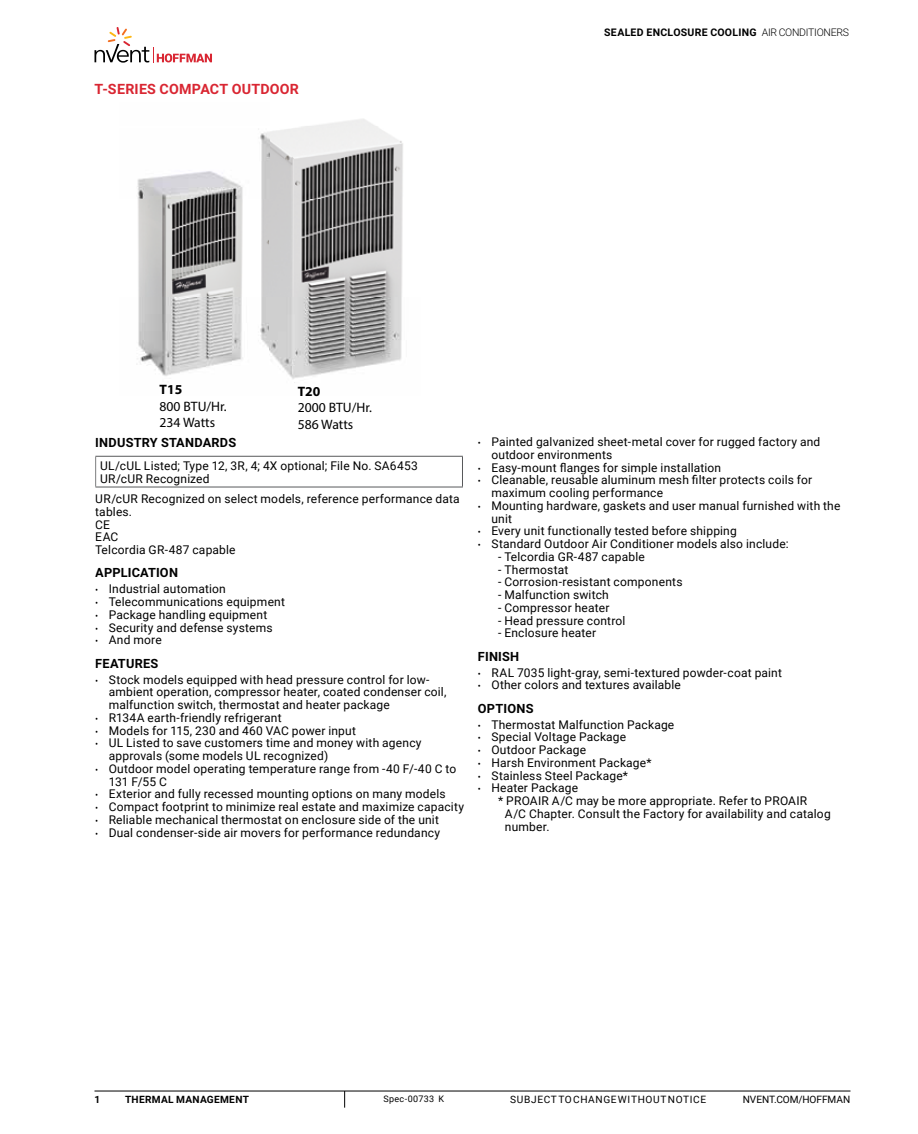
<style>
.page{position:relative;width:918px;height:1134px;background:#fff}
.page>*{position:absolute;margin:0;border:0;box-sizing:border-box;transform-origin:0 0}
.t1{font:700 14.25px "Roboto";letter-spacing:.015em;color:#d92632}
.t2{font:13.65px/16.4px "Myriad Pro";color:#000}
.t3{font:700 13.65px "Myriad Pro";color:#000}
.t4{font:700 12.75px "Roboto";letter-spacing:.015em;color:#000}
.t5{font:12px/12.8px "Roboto";letter-spacing:.015em;color:#000}
.t6{font:700 10.5px "Roboto";letter-spacing:.025em;color:#000}
.t7{font:10.2px "Roboto";letter-spacing:.06em;color:#000}
.t8{font:700 10.2px "Roboto";letter-spacing:.03em;color:#000}
.t9{font:10.2px "Roboto";letter-spacing:-.005em;color:#000}
.t10{font:9px "Roboto";letter-spacing:.03em;color:#000}
.s1{font-weight:300}
.s2{font-size:9px}
</style>
<div class="page">
<svg style="left:95px;top:27px;width:117px;height:36px"></svg>
<hr style="left:94px;top:1091px;width:756px;height:1px;background:#000">
<svg style="left:344px;top:1091px;width:1px;height:17px"></svg>
<img style="left:136px;top:119px;width:267px;height:264px">
<img style="left:136px;top:126px;width:267px;height:2px">
<hr style="left:95px;top:456px;width:368px;height:1px;background:#58595b">
<hr style="left:95px;top:487px;width:368px;height:1px;background:#58595b">
<hr style="left:462px;top:457px;width:1px;height:30px;background:#58595b">
<p class="t1" style="left:94px;top:79px;width:31px">T-SERIE</p>
<p class="t1" style="left:147px;top:79px;width:153px">S COMPACT OUTDOOR</p>
<p class="t6" style="left:604px;top:25px;width:246px">SEALED ENCLOSURE COOLING <span class="s1">AIR CONDITIONERS</span></p>
<p class="t3" style="left:160px;top:381px;width:24px">T15</p>
<p class="t2" style="left:160px;top:398px;width:69px">800 BTU/Hr.<br>234 Watts</p>
<p class="t3" style="left:298px;top:383px;width:24px">T20</p>
<p class="t2" style="left:298px;top:399px;width:76px">2000 BTU/Hr.<br>586 Watts</p>
<p class="t4" style="left:95px;top:433px;width:9px">INDU</p>
<p class="t4" style="left:126px;top:433px;width:61px">STRY STANDARD</p>
<p class="t4" style="left:228px;top:433px;width:9px">S</p>
<p class="t5" style="left:100px;top:459px;width:319px">UL/cUL Listed; Type 12, 3R, 4; 4X optional; File N o. SA6453<br>UR/cUR Recognized</p>
<p class="t5" style="left:95px;top:492px;width:366px">UR/cUR Recognized on select models, reference performance data tables.<br>CE<br>EAC<br>Telcordia GR-487 capable</p>
<p class="t4" style="left:95px;top:564px;width:9px">APPLICA</p>
<p class="t4" style="left:148px;top:564px;width:16px">TION</p>
<p class="t5" style="left:95px;top:582px;width:132px"><span class="s2">•</span> Industrial automation</p>
<p class="t5" style="left:95px;top:595px;width:191px"><span class="s2">•</span> Telecommunications equipment</p>
<p class="t5" style="left:95px;top:608px;width:174px"><span class="s2">•</span> Package handling equipment</p>
<p class="t5" style="left:95px;top:621px;width:179px"><span class="s2">•</span> Security and defense systems</p>
<p class="t5" style="left:95px;top:633px;width:68px"><span class="s2">•</span> And more</p>
<p class="t4" style="left:95px;top:654px;width:40px">FEATURE</p>
<p class="t4" style="left:151px;top:654px;width:9px">S</p>
<p class="t5" style="left:109px;top:673px;width:339px;text-indent:-14px"><span class="s2">•</span> Stock models equipped with head pressure control for low&shy;ambient operation, compressor heater, coated condenser coil, malfunction switch, thermostat and heater package</p>
<p class="t5" style="left:95px;top:711px;width:188px"><span class="s2">•</span> R134A earth-friendly refrigerant</p>
<p class="t5" style="left:95px;top:724px;width:262px"><span class="s2">•</span> Models for 115, 230 and 460 VAC power input</p>
<p class="t5" style="left:109px;top:736px;width:314px;text-indent:-14px"><span class="s2">•</span> UL Listed to save customers time and money with agency approvals (some models UL recognized)</p>
<p class="t5" style="left:109px;top:762px;width:349px;text-indent:-14px"><span class="s2">•</span> O utdoor model operating temperature range from -40 F/-40 C to<br>131 F/55 C</p>
<p class="t5" style="left:95px;top:787px;width:352px"><span class="s2">•</span> Exterior and fully recessed mounting options on many models</p>
<p class="t5" style="left:95px;top:800px;width:370px"><span class="s2">•</span> Compact footprint to minimize real estate and maximize capacity</p>
<p class="t5" style="left:95px;top:813px;width:345px"><span class="s2">•</span> Reliable mechanical thermostat on enclosure side of the unit</p>
<p class="t5" style="left:95px;top:826px;width:346px"><span class="s2">•</span> Dual condenser-side air movers for performance redundancy</p>
<p class="t5" style="left:491px;top:435px;width:331px;text-indent:-14px"><span class="s2">•</span> Painted galvanized sheet-metal cover for rugged factory and outdoor environments</p>
<p class="t5" style="left:478px;top:461px;width:245px"><span class="s2">•</span> Easy-mount flanges for simple installation</p>
<p class="t5" style="left:491px;top:473px;width:322px;text-indent:-14px"><span class="s2">•</span> Cleanable, reusable aluminum mesh filter protects coils for maximum cooling performance</p>
<p class="t5" style="left:491px;top:499px;width:351px;text-indent:-14px"><span class="s2">•</span> Mounting hardware, gaskets and user manual furnished with the unit</p>
<p class="t5" style="left:478px;top:524px;width:260px"><span class="s2">•</span> Every unit functionally tested before shipping</p>
<p class="t5" style="left:478px;top:537px;width:312px"><span class="s2">•</span> Standard Outdoor Air Conditioner models also include:</p>
<p class="t5" style="left:498px;top:550px;width:148px">- Telcordia GR-487 capable</p>
<p class="t5" style="left:498px;top:562px;width:72px">- Thermostat</p>
<p class="t5" style="left:498px;top:575px;width:186px">- Corrosion-resistant components</p>
<p class="t5" style="left:498px;top:588px;width:112px">- M alfunction switch</p>
<p class="t5" style="left:498px;top:601px;width:113px">- Compressor heater</p>
<p class="t5" style="left:498px;top:613px;width:129px">- Head pressure control</p>
<p class="t5" style="left:498px;top:626px;width:100px">- Enclosure heater</p>
<p class="t4" style="left:478px;top:647px;width:41px">FINISH</p>
<p class="t5" style="left:478px;top:666px;width:306px"><span class="s2">•</span> RAL 7035 light-gray, semi-textured powder-coat paint</p>
<p class="t5" style="left:478px;top:678px;width:205px"><span class="s2">•</span> Other colors and textures available</p>
<p class="t4" style="left:478px;top:699px;width:57px">OPTIONS</p>
<p class="t5" style="left:478px;top:718px;width:198px"><span class="s2">•</span> Thermostat M alfunction Package</p>
<p class="t5" style="left:478px;top:730px;width:150px"><span class="s2">•</span> Special Voltage Package</p>
<p class="t5" style="left:478px;top:743px;width:110px"><span class="s2">•</span> O utdoor Package</p>
<p class="t5" style="left:478px;top:756px;width:175px"><span class="s2">•</span> Harsh Environment Package*</p>
<p class="t5" style="left:478px;top:769px;width:152px"><span class="s2">•</span> Stainless Steel Package*</p>
<p class="t5" style="left:478px;top:781px;width:102px"><span class="s2">•</span> Heater Package</p>
<p class="t5" style="left:498px;top:794px;width:311px">* PROAIR A/C may be more appropriate. Refer to PROAIR</p>
<p class="t5" style="left:505px;top:807px;width:327px">A/C Chapter. Consult the Factory for availability and catalog</p>
<p class="t5" style="left:505px;top:819px;width:46px">number.</p>
<p class="t8" style="left:94px;top:1092px;width:7px">1</p>
<p class="t8" style="left:125px;top:1092px;width:125px">THERMAL MANAGEMENT</p>
<p class="t10" style="left:383px;top:1093px;width:62px">Spec-00733 K</p>
<p class="t7" style="left:510px;top:1092px;width:197px">SUBJECT TO CHANGE WITHOUT NOTICE</p>
<p class="t9" style="left:743px;top:1092px;width:107px">nVent.com/HOFFMAN</p>
</div>
